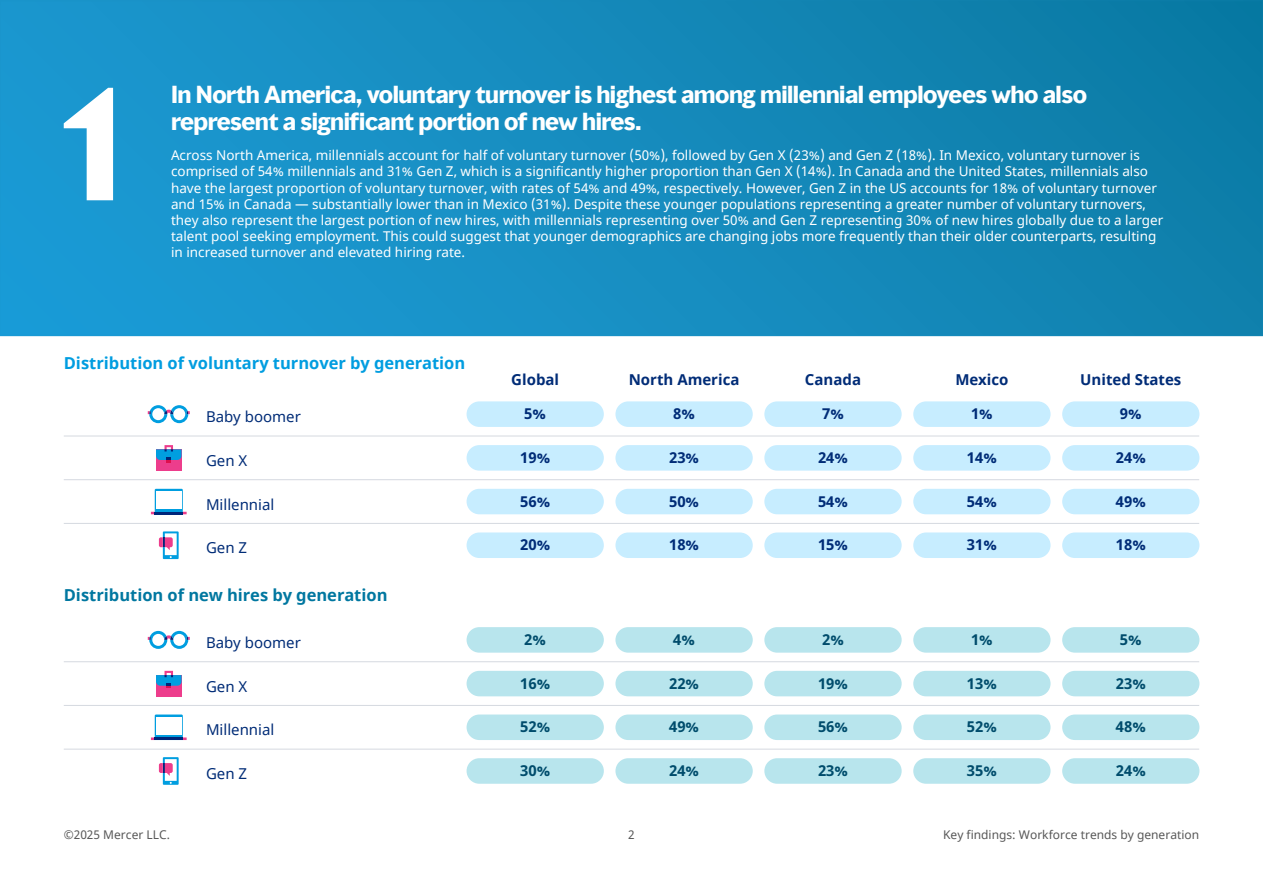
<style>
.page{position:relative;width:1263px;height:893px;background:#fff}
.page>*{position:absolute;margin:0;border:0;box-sizing:border-box;transform-origin:0 0}
.t1{font:700 150px "MMC Display";color:#fff}
.t2{font:700 22.5px/27px "MMC Display";letter-spacing:-.02em;color:#fff}
.t3{font:700 16.5px "Noto Sans";color:#009de0}
.t4{font:700 16.5px "Noto Sans";color:#0077a0}
.t5{font:700 15px "Noto Sans";color:#002c77}
.t6{font:15px "Noto Sans";color:#002c77}
.t7{font:700 15px "Noto Sans";color:#004c6c}
.t8{font:13.5px/16.2px "Noto Sans";color:#fff}
.t9{font:12px "Noto Sans";color:#575757}
</style>
<div class="page">
<div style="left:0;top:1px;width:1263px;height:334px;background:linear-gradient(to right,#1c9ad4,#0e7da7)"></div>
<div style="left:163px;top:757px;width:16px;height:28px;background:#009ee0"></div>
<svg style="left:159px;top:759px;width:18px;height:25px"></svg>
<svg style="left:151px;top:714px;width:36px;height:26px"></svg>
<hr style="left:155px;top:737px;width:28px;height:3px;background:#00267a">
<svg style="left:148px;top:631px;width:42px;height:18px"></svg>
<div style="left:156px;top:675px;width:26px;height:21px;background:#ed3d8c"></div>
<svg style="left:156px;top:671px;width:26px;height:17px"></svg>
<hr style="left:64px;top:661px;width:1135px;height:1px;background:#d5d9e0">
<hr style="left:64px;top:705px;width:1135px;height:1px;background:#d5d9e0">
<hr style="left:64px;top:749px;width:1135px;height:1px;background:#d5d9e0">
<div style="left:467px;top:627px;width:137px;height:26px;background:#b8e5ed;border-radius:13px"></div>
<div style="left:615px;top:627px;width:138px;height:26px;background:#b8e5ed;border-radius:13px"></div>
<div style="left:764px;top:627px;width:138px;height:26px;background:#b8e5ed;border-radius:13px"></div>
<div style="left:913px;top:627px;width:137px;height:26px;background:#b8e5ed;border-radius:13px"></div>
<div style="left:1062px;top:627px;width:137px;height:26px;background:#b8e5ed;border-radius:13px"></div>
<div style="left:467px;top:671px;width:137px;height:25px;background:#b8e5ed;border-radius:13px"></div>
<div style="left:615px;top:671px;width:138px;height:25px;background:#b8e5ed;border-radius:13px"></div>
<div style="left:764px;top:671px;width:138px;height:25px;background:#b8e5ed;border-radius:13px"></div>
<div style="left:913px;top:671px;width:137px;height:25px;background:#b8e5ed;border-radius:13px"></div>
<div style="left:1062px;top:671px;width:137px;height:25px;background:#b8e5ed;border-radius:13px"></div>
<div style="left:467px;top:714px;width:137px;height:26px;background:#b8e5ed;border-radius:13px"></div>
<div style="left:615px;top:714px;width:138px;height:26px;background:#b8e5ed;border-radius:13px"></div>
<div style="left:764px;top:714px;width:138px;height:26px;background:#b8e5ed;border-radius:13px"></div>
<div style="left:913px;top:714px;width:137px;height:26px;background:#b8e5ed;border-radius:13px"></div>
<div style="left:1062px;top:714px;width:137px;height:26px;background:#b8e5ed;border-radius:13px"></div>
<div style="left:467px;top:758px;width:137px;height:26px;background:#b8e5ed;border-radius:13px"></div>
<div style="left:615px;top:758px;width:138px;height:26px;background:#b8e5ed;border-radius:13px"></div>
<div style="left:764px;top:758px;width:138px;height:26px;background:#b8e5ed;border-radius:13px"></div>
<div style="left:913px;top:758px;width:137px;height:26px;background:#b8e5ed;border-radius:13px"></div>
<div style="left:1062px;top:758px;width:137px;height:26px;background:#b8e5ed;border-radius:13px"></div>
<div style="left:163px;top:531px;width:16px;height:28px;background:#009ee0"></div>
<svg style="left:159px;top:533px;width:18px;height:25px"></svg>
<svg style="left:151px;top:489px;width:36px;height:25px"></svg>
<hr style="left:155px;top:512px;width:28px;height:2px;background:#00267a">
<svg style="left:148px;top:405px;width:42px;height:18px"></svg>
<div style="left:156px;top:449px;width:26px;height:22px;background:#ed3d8c"></div>
<svg style="left:156px;top:445px;width:26px;height:17px"></svg>
<hr style="left:64px;top:436px;width:1135px;height:1px;background:#d5d9e0">
<hr style="left:64px;top:479px;width:1135px;height:1px;background:#d5d9e0">
<hr style="left:64px;top:523px;width:1135px;height:1px;background:#d5d9e0">
<div style="left:467px;top:401px;width:137px;height:26px;background:#c7edff;border-radius:13px"></div>
<div style="left:615px;top:401px;width:138px;height:26px;background:#c7edff;border-radius:13px"></div>
<div style="left:764px;top:401px;width:138px;height:26px;background:#c7edff;border-radius:13px"></div>
<div style="left:913px;top:401px;width:137px;height:26px;background:#c7edff;border-radius:13px"></div>
<div style="left:1062px;top:401px;width:137px;height:26px;background:#c7edff;border-radius:13px"></div>
<div style="left:467px;top:445px;width:137px;height:26px;background:#c7edff;border-radius:13px"></div>
<div style="left:615px;top:445px;width:138px;height:26px;background:#c7edff;border-radius:13px"></div>
<div style="left:764px;top:445px;width:138px;height:26px;background:#c7edff;border-radius:13px"></div>
<div style="left:913px;top:445px;width:137px;height:26px;background:#c7edff;border-radius:13px"></div>
<div style="left:1062px;top:445px;width:137px;height:26px;background:#c7edff;border-radius:13px"></div>
<div style="left:467px;top:489px;width:137px;height:25px;background:#c7edff;border-radius:13px"></div>
<div style="left:615px;top:489px;width:138px;height:25px;background:#c7edff;border-radius:13px"></div>
<div style="left:764px;top:489px;width:138px;height:25px;background:#c7edff;border-radius:13px"></div>
<div style="left:913px;top:489px;width:137px;height:25px;background:#c7edff;border-radius:13px"></div>
<div style="left:1062px;top:489px;width:137px;height:25px;background:#c7edff;border-radius:13px"></div>
<div style="left:467px;top:532px;width:137px;height:26px;background:#c7edff;border-radius:13px"></div>
<div style="left:615px;top:532px;width:138px;height:26px;background:#c7edff;border-radius:13px"></div>
<div style="left:764px;top:532px;width:138px;height:26px;background:#c7edff;border-radius:13px"></div>
<div style="left:913px;top:532px;width:137px;height:26px;background:#c7edff;border-radius:13px"></div>
<div style="left:1062px;top:532px;width:137px;height:26px;background:#c7edff;border-radius:13px"></div>
<h1 class="t1" style="left:60px;top:45px;width:65px">1</h1>
<h2 class="t2" style="left:171px;top:82px;width:917px">In North America, voluntary turnover is highest among millennial employees who also represent a significant portion of new hires.</h2>
<p class="t8" style="left:171px;top:148px;width:994px">Across North America, millennials account for half of voluntary turnover (50%), followed by Gen X (23%) and Gen Z (18%). In Mexico, voluntary turnover is comprised of 54% millennials and 31% Gen Z, which is a significantly higher proportion than Gen X (14%). In Canada and the United States, millennials also have the largest proportion of voluntary turnover, with rates of 54% and 49%, respectively. However, Gen Z in the US accounts for 18% of voluntary turnover and 15% in Canada — substantially lower than in Mexico (31%). Despite these younger populations representing a greater number of voluntary turnovers, they also represent the largest portion of new hires, with millennials representing over 50% and Gen Z representing 30% of new hires globally due to a larger talent pool seeking employment. This could suggest that younger demographics are changing jobs more frequently than their older counterparts, resulting in increased turnover and elevated hiring rate.</p>
<p class="t3" style="left:64px;top:351px;width:403px">Distribution of voluntary turnover by generation</p>
<p class="t5" style="left:511px;top:369px;width:49px">Global</p>
<p class="t5" style="left:629px;top:369px;width:112px">North America</p>
<p class="t5" style="left:805px;top:369px;width:58px">Canada</p>
<p class="t5" style="left:955px;top:369px;width:55px">Mexico</p>
<p class="t5" style="left:1080px;top:369px;width:103px">United States</p>
<p class="t6" style="left:206px;top:406px;width:96px">Baby boomer</p>
<p class="t5" style="left:524px;top:403px;width:23px">5%</p>
<p class="t5" style="left:673px;top:403px;width:23px">8%</p>
<p class="t5" style="left:822px;top:403px;width:23px">7%</p>
<p class="t5" style="left:971px;top:403px;width:23px">1%</p>
<p class="t5" style="left:1120px;top:403px;width:23px">9%</p>
<p class="t5" style="left:520px;top:447px;width:32px">19%</p>
<p class="t5" style="left:669px;top:447px;width:32px">23%</p>
<p class="t5" style="left:818px;top:447px;width:32px">24%</p>
<p class="t5" style="left:967px;top:447px;width:32px">14%</p>
<p class="t5" style="left:1116px;top:447px;width:32px">24%</p>
<p class="t5" style="left:520px;top:490px;width:32px">56%</p>
<p class="t5" style="left:669px;top:490px;width:32px">50%</p>
<p class="t5" style="left:818px;top:490px;width:32px">54%</p>
<p class="t5" style="left:967px;top:490px;width:32px">54%</p>
<p class="t5" style="left:1116px;top:490px;width:32px">49%</p>
<p class="t5" style="left:520px;top:534px;width:32px">20%</p>
<p class="t5" style="left:669px;top:534px;width:32px">18%</p>
<p class="t5" style="left:818px;top:534px;width:32px">15%</p>
<p class="t5" style="left:967px;top:534px;width:32px">31%</p>
<p class="t5" style="left:1116px;top:534px;width:32px">18%</p>
<p class="t6" style="left:206px;top:450px;width:43px">Gen X</p>
<p class="t6" style="left:206px;top:494px;width:70px">Millennial</p>
<p class="t6" style="left:206px;top:537px;width:43px">Gen Z</p>
<p class="t4" style="left:64px;top:584px;width:325px">Distribution of new hires by generation</p>
<p class="t6" style="left:206px;top:632px;width:96px">Baby boomer</p>
<p class="t7" style="left:524px;top:629px;width:23px">2%</p>
<p class="t7" style="left:673px;top:629px;width:23px">4%</p>
<p class="t7" style="left:822px;top:629px;width:23px">2%</p>
<p class="t7" style="left:971px;top:629px;width:23px">1%</p>
<p class="t7" style="left:1120px;top:629px;width:23px">5%</p>
<p class="t7" style="left:520px;top:673px;width:32px">16%</p>
<p class="t7" style="left:669px;top:673px;width:32px">22%</p>
<p class="t7" style="left:818px;top:673px;width:32px">19%</p>
<p class="t7" style="left:967px;top:673px;width:32px">13%</p>
<p class="t7" style="left:1116px;top:673px;width:32px">23%</p>
<p class="t7" style="left:520px;top:716px;width:32px">52%</p>
<p class="t7" style="left:669px;top:716px;width:32px">49%</p>
<p class="t7" style="left:818px;top:716px;width:32px">56%</p>
<p class="t7" style="left:967px;top:716px;width:32px">52%</p>
<p class="t7" style="left:1116px;top:716px;width:32px">48%</p>
<p class="t7" style="left:520px;top:760px;width:32px">30%</p>
<p class="t7" style="left:669px;top:760px;width:32px">24%</p>
<p class="t7" style="left:818px;top:760px;width:32px">23%</p>
<p class="t7" style="left:967px;top:760px;width:32px">35%</p>
<p class="t7" style="left:1116px;top:760px;width:32px">24%</p>
<p class="t6" style="left:206px;top:676px;width:43px">Gen X</p>
<p class="t6" style="left:206px;top:719px;width:70px">Millennial</p>
<p class="t6" style="left:206px;top:763px;width:43px">Gen Z</p>
<p class="t9" style="left:64px;top:827px;width:108px">©2025 Mercer LLC.</p>
<p class="t9" style="left:628px;top:827px;width:8px">2</p>
<p class="t9" style="left:943px;top:827px;width:257px">Key findings: Workforce trends by generation</p>
</div>
